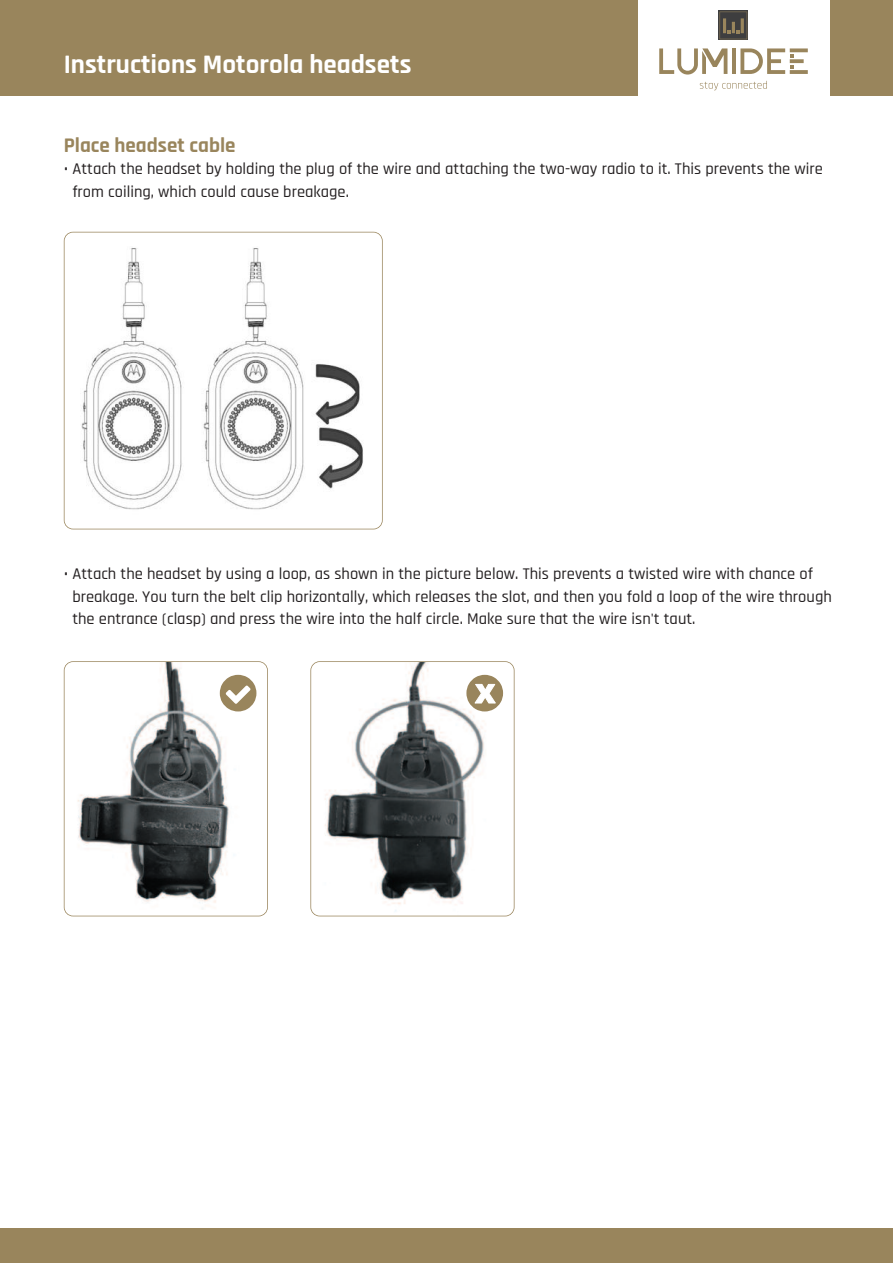
<style>
.page{position:relative;width:893px;height:1263px;background:#fff}
.page>*{position:absolute;margin:0;border:0;box-sizing:border-box;transform-origin:0 0}
.t1{font:700 27px "Rajdhani";color:#fff}
.t2{font:700 21px "Rajdhani";color:#99855c}
.t3{font:500 16.5px/22.5px "Rajdhani";color:#231f20}
</style>
<div class="page">
<div style="left:0;top:1229px;width:893px;height:34px;background:#99855c"></div>
<div style="left:0;top:0;width:893px;height:96px;background:#99855c"></div>
<div style="left:638px;top:0;width:191px;height:98px;background:#fff"></div>
<hr style="left:732px;top:48px;width:4px;height:26px;background:#99855c">
<svg style="left:793px;top:48px;width:15px;height:4px"></svg>
<svg style="left:793px;top:70px;width:15px;height:4px"></svg>
<svg style="left:793px;top:59px;width:11px;height:4px"></svg>
<svg style="left:740px;top:48px;width:53px;height:26px"></svg>
<svg style="left:659px;top:48px;width:68px;height:27px"></svg>
<svg style="left:719px;top:11px;width:29px;height:29px"></svg>
<svg style="left:720px;top:12px;width:27px;height:27px"></svg>
<svg style="left:700px;top:81px;width:67px;height:9px"></svg>
<img style="left:81px;top:248px;width:282px;height:262px">
<div style="left:64px;top:232px;width:319px;height:297px;border:2px solid #99855c;border-radius:9px"></div>
<img style="left:67px;top:664px;width:198px;height:245px">
<div style="left:64px;top:661px;width:204px;height:255px;border:2px solid #99855c;border-radius:9px"></div>
<img style="left:313px;top:664px;width:175px;height:252px">
<div style="left:310px;top:661px;width:204px;height:255px;border:2px solid #99855c;border-radius:9px"></div>
<svg style="left:220px;top:675px;width:36px;height:36px"></svg>
<svg style="left:466px;top:675px;width:37px;height:36px"></svg>
<h1 class="t1" style="left:64px;top:48px;width:349px">Instructions Motorola headsets</h1>
<p class="t2" style="left:64px;top:132px;width:173px">Place headset cable</p>
<p class="t3" style="left:72px;top:158px;width:752px;text-indent:-9px">• Attach the headset by holding the plug of the wire and attaching the two-way radio to it. This prevents the wire from coiling, which could cause breakage.</p>
<p class="t3" style="left:72px;top:563px;width:761px;text-indent:-9px">• Attach the headset by using a loop, as shown in the picture below. This prevents a twisted wire with chance of breakage. You turn the belt clip horizontally, which releases the slot, and then you fold a loop of the wire through the entrance (clasp) and press the wire into the half circle. Make sure that the wire isn't taut.</p>
</div>
